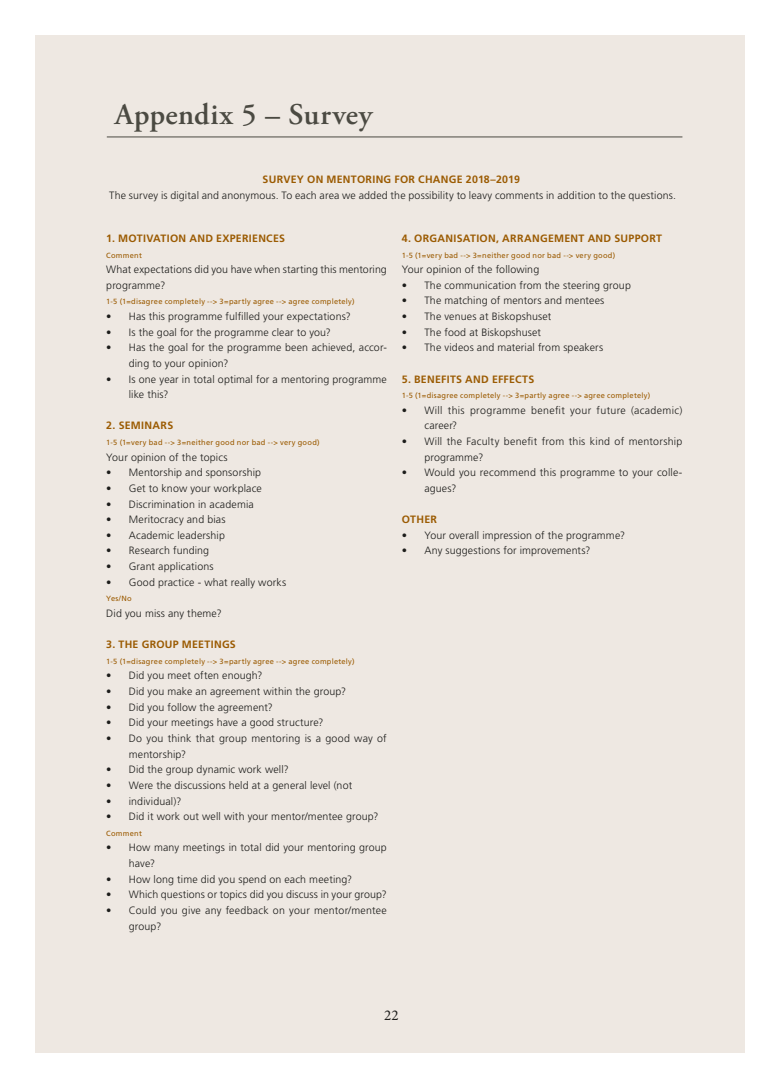
<style>
.page{position:relative;width:780px;height:1088px;background:#fff}
.page>*{position:absolute;margin:0;border:0;box-sizing:border-box;transform-origin:0 0}
.t1{font:600 30px "Adobe Garamond Pro";letter-spacing:.015em;color:#4b4a42}
.t2{font:15px "Minion Pro";color:#1d1d1b}
.t3{font:300 10.62px/15.6px "Frutiger LT Std";letter-spacing:.015em;color:#1d1d1b}
.t4{font:700 10.62px "Frutiger LT Std";letter-spacing:.025em;color:#9b5b02}
.t5{font:7.5px "Frutiger LT Std";letter-spacing:.03em;color:#9b5b02}
</style>
<div class="page">
<div style="left:35px;top:35px;width:709px;height:1017px;background:#eee8e2"></div>
<hr style="left:107px;top:136px;width:575px;height:1px;background:#4b4a42">
<h1 class="t1" style="left:115px;top:98px;width:259px">Appendix 5 – Survey</h1>
<p class="t4" style="left:262px;top:173px;width:259px">SURVEY ON MENTORING FOR CHANGE 2018–2019</p>
<p class="t3" style="left:109px;top:187px;width:568px">The survey is digital and anonymous. To each area we added the possibility to leavy comments in addition to the questions.</p>
<p class="t4" style="left:106px;top:232px;width:180px">1. MOTIVATION AND EXPERIENCES</p>
<p class="t5" style="left:106px;top:250px;width:37px">Comment</p>
<p class="t3" style="left:106px;top:262px;width:282px">What expectations did you have when starting this mentoring programme?</p>
<p class="t5" style="left:106px;top:297px;width:250px">1-5 (1=disagree completely --&gt; 3=partly agree --&gt; agree completely)</p>
<p class="t3" style="left:106px;top:309px;width:246px">• Has this programme fulfilled your expectations?</p>
<p class="t3" style="left:106px;top:324px;width:226px">• Is the goal for the programme clear to you?</p>
<p class="t3" style="left:129px;top:340px;width:259px;text-indent:-23px">• Has the goal for the programme been achieved, accor&shy;ding to your opinion?</p>
<p class="t3" style="left:129px;top:371px;width:259px;text-indent:-23px">• Is one year in total optimal for a mentoring programme like this?</p>
<p class="t4" style="left:106px;top:419px;width:68px">2. SEMINARS</p>
<p class="t5" style="left:106px;top:438px;width:215px">1-5 (1=very bad --&gt; 3=neither good nor bad --&gt; very good)</p>
<p class="t3" style="left:106px;top:449px;width:123px">Your opinion of the topics</p>
<p class="t3" style="left:106px;top:465px;width:156px">• Mentorship and sponsorship</p>
<p class="t3" style="left:106px;top:481px;width:157px">• Get to know your workplace</p>
<p class="t3" style="left:106px;top:496px;width:149px">• Discrimination in academia</p>
<p class="t3" style="left:106px;top:512px;width:121px">• Meritocracy and bias</p>
<p class="t3" style="left:106px;top:527px;width:120px">• Academic leadership</p>
<p class="t3" style="left:106px;top:543px;width:104px">• Research funding</p>
<p class="t3" style="left:106px;top:559px;width:109px">• Grant applications</p>
<p class="t3" style="left:106px;top:574px;width:181px">• Good practice - what really works</p>
<p class="t5" style="left:106px;top:594px;width:27px">Yes/No</p>
<p class="t3" style="left:106px;top:606px;width:117px">Did you miss any theme?</p>
<p class="t4" style="left:106px;top:638px;width:131px">3. THE GROUP MEETINGS</p>
<p class="t5" style="left:106px;top:657px;width:250px">1-5 (1=disagree completely --&gt; 3=partly agree --&gt; agree completely)</p>
<p class="t3" style="left:106px;top:668px;width:158px">• Did you meet often enough?</p>
<p class="t3" style="left:106px;top:684px;width:241px">• Did you make an agreement within the group?</p>
<p class="t3" style="left:106px;top:699px;width:168px">• Did you follow the agreement?</p>
<p class="t3" style="left:106px;top:715px;width:219px">• Did your meetings have a good structure?</p>
<p class="t3" style="left:129px;top:731px;width:259px;text-indent:-23px">• Do you think that group mentoring is a good way of mentorship?</p>
<p class="t3" style="left:106px;top:762px;width:184px">• Did the group dynamic work well?</p>
<p class="t3" style="left:106px;top:777px;width:247px">• Were the discussions held at a general level (not</p>
<p class="t3" style="left:106px;top:793px;width:76px">• individual)?</p>
<p class="t3" style="left:106px;top:809px;width:274px">• Did it work out well with your mentor/mentee group?</p>
<p class="t5" style="left:106px;top:829px;width:37px">Comment</p>
<p class="t3" style="left:129px;top:840px;width:259px;text-indent:-23px">• How many meetings in total did your mentoring group have?</p>
<p class="t3" style="left:106px;top:871px;width:247px">• How long time did you spend on each meeting?</p>
<p class="t3" style="left:106px;top:887px;width:282px">• Which questions or topics did you discuss in your group?</p>
<p class="t3" style="left:129px;top:902px;width:259px;text-indent:-23px">• Could you give any feedback on your mentor/mentee group?</p>
<p class="t4" style="left:402px;top:232px;width:262px">4. ORGANISATION, ARRANGEMENT AND SUPPORT</p>
<p class="t5" style="left:402px;top:250px;width:215px">1-5 (1=very bad --&gt; 3=neither good nor bad --&gt; very good)</p>
<p class="t3" style="left:402px;top:262px;width:139px">Your opinion of the following</p>
<p class="t3" style="left:402px;top:277px;width:230px">• The communication from the steering group</p>
<p class="t3" style="left:402px;top:293px;width:204px">• The matching of mentors and mentees</p>
<p class="t3" style="left:402px;top:309px;width:151px">• The venues at Biskopshuset</p>
<p class="t3" style="left:402px;top:324px;width:141px">• The food at Biskopshuset</p>
<p class="t3" style="left:402px;top:340px;width:203px">• The videos and material from speakers</p>
<p class="t4" style="left:402px;top:373px;width:134px">5. BENEFITS AND EFFECTS</p>
<p class="t5" style="left:402px;top:391px;width:250px">1-5 (1=disagree completely --&gt; 3=partly agree --&gt; agree completely)</p>
<p class="t3" style="left:424px;top:402px;width:259px;text-indent:-23px">• Will this programme benefit your future (academic) career?</p>
<p class="t3" style="left:424px;top:434px;width:259px;text-indent:-23px">• Will the Faculty benefit from this kind of mentorship programme?</p>
<p class="t3" style="left:424px;top:465px;width:259px;text-indent:-23px">• Would you recommend this programme to your colle&shy;agues?</p>
<p class="t4" style="left:402px;top:513px;width:37px">OTHER</p>
<p class="t3" style="left:402px;top:527px;width:225px">• Your overall impression of the programme?</p>
<p class="t3" style="left:402px;top:543px;width:190px">• Any suggestions for improvements?</p>
<h2 class="t2" style="left:384px;top:1005px;width:16px">22</h2>
<h2 class="t2" style="left:383px;top:1010px;width:16px">22</h2>
</div>
